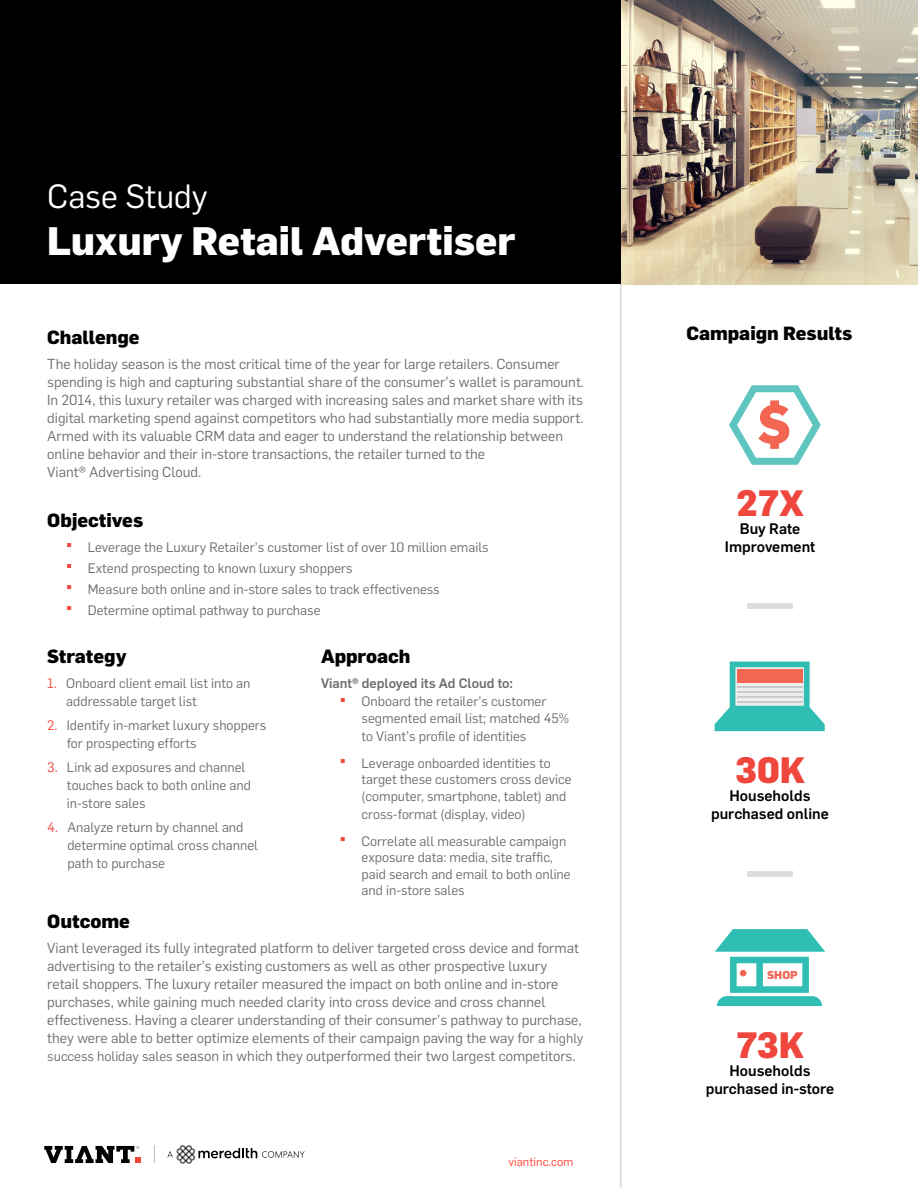
<style>
.page{position:relative;width:918px;height:1188px;background:#fff}
.page>*{position:absolute;margin:0;border:0;box-sizing:border-box;transform-origin:0 0}
.t1{font:800 55.05px "Flama";color:#f26653}
.t2{font:800 39px "Flama";color:#fff}
.t3{font:800 36px "Flama";color:#ef463d}
.t4{font:33px "Flama";color:#fff}
.t5{font:800 18.75px "Flama";color:#000}
.t6{font:500 15px/18px "Flama";color:#000;text-align:center}
.t7{font:14.25px/18px "Flama";color:#6d6e71}
.t8{font:13.5px/18px "Flama";color:#6d6e71}
.t9{font:500 13.5px "Flama";color:#6d6e71}
.t10{font:12px "Flama";color:#fd4539}
.t11{font:800 11.25px "Flama";color:#f26653}
.s1{color:#ef463d}
.s2{color:#ff4539}
.s3{font-size:13.5px}
</style>
<div class="page">
<div style="left:0;top:0;width:621px;height:284px;background:#000"></div>
<img style="left:621px;top:0;width:297px;height:284px">
<hr style="left:621px;top:284px;width:1px;height:904px;background:#c7c8ca">
<svg style="left:154px;top:1146px;width:1px;height:17px"></svg>
<svg style="left:44px;top:1146px;width:97px;height:17px"></svg>
<svg style="left:167px;top:1145px;width:138px;height:19px"></svg>
<div style="left:747px;top:603px;width:46px;height:6px;background:#dcddde"></div>
<div style="left:747px;top:871px;width:46px;height:6px;background:#dcddde"></div>
<svg style="left:729px;top:385px;width:92px;height:80px"></svg>
<svg style="left:715px;top:662px;width:110px;height:69px"></svg>
<hr style="left:737px;top:686px;width:65px;height:2px;background:#939598">
<hr style="left:737px;top:691px;width:65px;height:1px;background:#939598">
<hr style="left:737px;top:696px;width:65px;height:1px;background:#939598">
<hr style="left:737px;top:702px;width:65px;height:1px;background:#939598">
<div style="left:737px;top:669px;width:65px;height:14px;background:#f26653"></div>
<svg style="left:715px;top:929px;width:110px;height:77px"></svg>
<h3 class="t4" style="left:47px;top:172px;width:162px">Case Study</h3>
<h2 class="t2" style="left:47px;top:212px;width:470px">Luxury Retail Advertiser</h2>
<h3 class="t5" style="left:47px;top:324px;width:94px">Challenge</h3>
<p class="t7" style="left:47px;top:354px;width:538px">The holiday season is the most critical time of the year for large retailers. Consumer spending is high and capturing substantial share of the consumer’s wallet is paramount.<br>In 2014, this luxury retailer was charged with increasing sales and market share with its digital marketing spend against competitors who had substantially more media support.<br>Armed with its valuable CRM data and eager to understand the relationship between online behavior and their in-store transactions, the retailer turned to the<br>Viant® Advertising Cloud.</p>
<h3 class="t5" style="left:47px;top:506px;width:98px">Objectives</h3>
<p class="t8" style="left:66px;top:537px;width:424px"><span class="s1">▪</span> Leverage the Luxury Retailer’s customer list of over 10 million emails</p>
<p class="t8" style="left:66px;top:558px;width:288px"><span class="s1">▪</span> Extend prospecting to known luxury shoppers</p>
<p class="t8" style="left:66px;top:579px;width:375px"><span class="s1">▪</span> Measure both online and in-store sales to track effectiveness</p>
<p class="t8" style="left:66px;top:600px;width:256px"><span class="s1">▪</span> Determine optimal pathway to purchase</p>
<h3 class="t5" style="left:47px;top:642px;width:81px">Strategy</h3>
<p class="t8" style="left:66px;top:673px;width:186px;text-indent:-19px"><span class="s1">1.</span> Onboard client email list into an addressable target list</p>
<p class="t8" style="left:67px;top:715px;width:201px;text-indent:-20px"><span class="s2">2.</span> Identify in-market luxury shoppers for prospecting efforts</p>
<p class="t8" style="left:67px;top:757px;width:186px;text-indent:-20px"><span class="s1">3.</span> Link ad exposures and channel touches back to both online and in-store sales</p>
<p class="t8" style="left:67px;top:817px;width:192px;text-indent:-20px"><span class="s1">4.</span> Analyze return by channel and determine optimal cross channel path to purchase</p>
<h3 class="t5" style="left:321px;top:643px;width:91px">Approach</h3>
<p class="t9" style="left:321px;top:673px;width:194px">Viant® deployed its Ad Cloud to:</p>
<p class="t8" style="left:362px;top:692px;width:209px;line-height:16.5px;text-indent:-22px"><span class="s1">▪</span> Onboard the retailer’s customer segmented email list; matched 45%</p>
<p class="t8" style="left:362px;top:726px;width:166px">to Viant’s profile of identities</p>
<p class="t8" style="left:362px;top:754px;width:212px;line-height:16.5px;text-indent:-22px"><span class="s1">▪</span> Leverage onboarded identities to target these customers cross device (computer, smartphone, tablet) and</p>
<p class="t8" style="left:362px;top:804px;width:165px">cross-format (display, video)</p>
<p class="t8" style="left:362px;top:832px;width:211px;line-height:16.5px;text-indent:-22px"><span class="s1">▪</span> Correlate all measurable campaign exposure data: media, site traffic, paid search and email to both online and in-store sales</p>
<h3 class="t5" style="left:47px;top:907px;width:84px">Outcome</h3>
<p class="t7" style="left:47px;top:938px;width:538px">Viant leveraged its fully integrated platform to deliver targeted cross device and format advertising to the retailer’s existing customers as well as other prospective luxury<br>retail shoppers. The luxury retailer measured the impact on both online and in-store purchases, while gaining much needed clarity into cross device and cross channel effectiveness. Having a clearer understanding of their consumer’s pathway to purchase, they were able to better optimize elements of their campaign paving the way for a <span class="s3">highly success holiday sales</span> season in which they outperformed their two largest competitors.</p>
<p class="t10" style="left:508px;top:1153px;width:67px">viantinc.com</p>
<h3 class="t5" style="left:686px;top:320px;width:167px">Campaign Results</h3>
<h1 class="t1" style="left:757px;top:383px;width:35px">$</h1>
<h3 class="t3" style="left:736px;top:476px;width:69px">27X</h3>
<p class="t6" style="left:725px;top:519px;width:92px">Buy Rate<br>Improvement</p>
<h3 class="t3" style="left:735px;top:744px;width:71px">30K</h3>
<p class="t6" style="left:711px;top:786px;width:119px">Households purchased online</p>
<p class="t11" style="left:767px;top:966px;width:32px">SHOP</p>
<h3 class="t3" style="left:736px;top:1019px;width:69px">73K</h3>
<p class="t6" style="left:706px;top:1061px;width:130px">Households purchased in-store</p>
</div>
